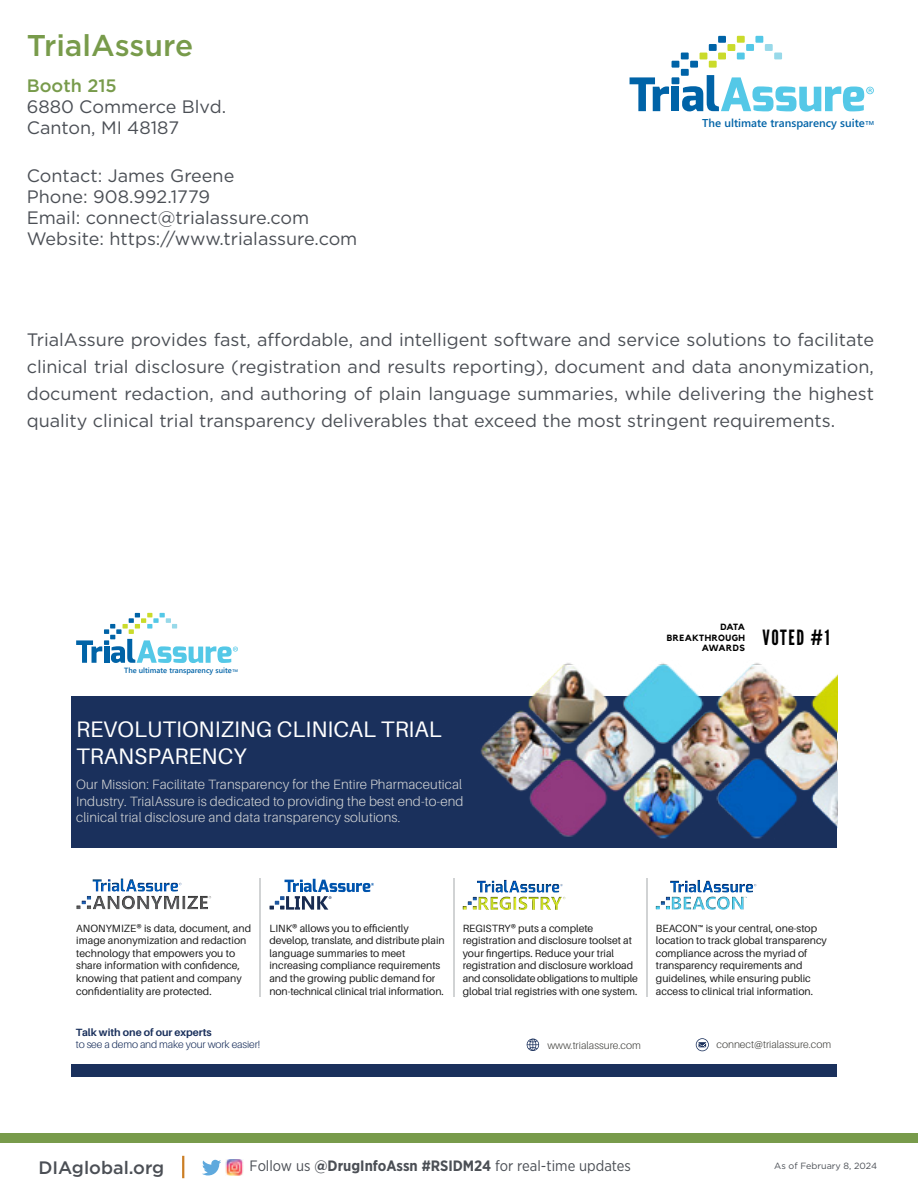
<style>
.page{position:relative;width:918px;height:1188px;background:#fff}
.page>*{position:absolute;margin:0;border:0;box-sizing:border-box;transform-origin:0 0}
.t1{font:500 30px "Gotham";color:#789b4b}
.t2{font:22.5px/27px "Aileron";color:#fff}
.t3{font:21px "League Gothic";letter-spacing:.075em;color:#000}
.t4{font:18px/21px "Gotham";color:#4b4f55}
.t5{font:500 18px "Gotham";color:#4b4f55}
.t6{font:500 18px "Gotham";color:#789b4b}
.t7{font:15px "Gotham Narrow";color:#4b4f55}
.t8{font:300 13.5px/16.2px "Aileron";letter-spacing:.01em;color:#d1d3d4;text-align:justify}
.t9{font:600 11.4px "Segoe UI";color:#0063a7}
.t10{font:10.5px/12.6px "Aileron";color:#1e1e1e}
.t11{font:300 10.5px "Aileron";color:#444440}
.t12{font:300 10.5px "Aileron";letter-spacing:-.01em;color:#1a305c}
.t13{font:700 10.5px "Aileron";color:#1a305c}
.t14{font:700 9px/10.5px "Kollektif";letter-spacing:.05em;color:#000;text-align:right}
.t15{font:9px "Gotham";color:#4b4f55}
.t16{font:600 7.5px "Segoe UI";color:#0063a7}
.s1{font-weight:700}
</style>
<div class="page">
<div style="left:71px;top:696px;width:766px;height:151px;background:#1a305c"></div>
<div style="left:71px;top:1064px;width:766px;height:12px;background:#1a305c"></div>
<svg style="left:76px;top:613px;width:162px;height:50px"></svg>
<svg style="left:696px;top:1038px;width:13px;height:13px"></svg>
<svg style="left:526px;top:1038px;width:13px;height:13px"></svg>
<img style="left:480px;top:663px;width:357px;height:176px">
<img style="left:76px;top:878px;width:135px;height:32px">
<img style="left:656px;top:880px;width:100px;height:30px">
<img style="left:463px;top:880px;width:102px;height:30px">
<hr style="left:260px;top:878px;width:1px;height:119px;background:#d1d3d4">
<hr style="left:453px;top:878px;width:1px;height:119px;background:#d1d3d4">
<hr style="left:646px;top:878px;width:1px;height:119px;background:#d1d3d4">
<svg style="left:270px;top:879px;width:104px;height:31px"></svg>
<svg style="left:202px;top:1160px;width:19px;height:15px"></svg>
<img style="left:226px;top:1159px;width:17px;height:17px">
<div style="left:0;top:1133px;width:918px;height:9px;background:#789b4b"></div>
<hr style="left:182px;top:1156px;width:2px;height:22px;background:#cb7e25">
<div style="left:672px;top:77px;width:7px;height:7px;background:#0063a7"></div>
<div style="left:672px;top:87px;width:7px;height:24px;background:#0063a7"></div>
<svg style="left:630px;top:77px;width:39px;height:34px"></svg>
<div style="left:681px;top:69px;width:8px;height:7px;background:#0063a7"></div>
<div style="left:672px;top:61px;width:7px;height:7px;background:#0063a7"></div>
<div style="left:681px;top:53px;width:8px;height:6px;background:#0063a7"></div>
<div style="left:690px;top:61px;width:8px;height:7px;background:#0063a7"></div>
<div style="left:700px;top:53px;width:7px;height:6px;background:#cadb2b"></div>
<div style="left:709px;top:61px;width:8px;height:7px;background:#cadb2b"></div>
<div style="left:718px;top:53px;width:8px;height:6px;background:#cadb2b"></div>
<div style="left:709px;top:44px;width:8px;height:7px;background:#0063a7"></div>
<div style="left:718px;top:36px;width:8px;height:7px;background:#0063a7"></div>
<div style="left:727px;top:44px;width:8px;height:7px;background:#cadb2b"></div>
<div style="left:746px;top:44px;width:8px;height:7px;background:#54c8e7"></div>
<div style="left:755px;top:36px;width:8px;height:7px;background:#54c8e7"></div>
<div style="left:765px;top:44px;width:8px;height:7px;background:#98d9e9"></div>
<div style="left:737px;top:53px;width:8px;height:6px;background:#54c8e7"></div>
<div style="left:737px;top:36px;width:8px;height:7px;background:#cadb2b"></div>
<div style="left:774px;top:53px;width:8px;height:6px;background:#98d9e9"></div>
<svg style="left:682px;top:75px;width:192px;height:37px"></svg>
<h1 class="t1" style="left:27px;top:26px;width:168px">TrialAssure</h1>
<h3 class="t6" style="left:27px;top:74px;width:91px">Booth 215</h3>
<h3 class="t4" style="left:27px;top:96px;width:201px">6880 Commerce Blvd.<br>Canton, MI 48187</h3>
<h3 class="t4" style="left:27px;top:165px;width:332px">Contact: James Greene<br>Phone: 908.992.1779<br>Email: connect@trialassure.com<br>Website: https://www.trialassure.com</h3>
<p class="t9" style="left:702px;top:113px;width:173px">The ultimate transparency suite <sup>TM</sup></p>
<p class="t4" style="left:27px;top:325px;width:849px;line-height:27px;text-align:justify">TrialAssure provides fast, affordable, and intelligent software and service solutions to facilitate clinical trial disclosure (registration and results reporting), document and data anonymization, document redaction, and authoring of plain language summaries, while delivering the highest quality clinical trial transparency deliverables that exceed the most stringent requirements.</p>
<p class="t16" style="left:124px;top:664px;width:115px">The ultimate transparency suite <sup>TM</sup></p>
<h2 class="t2" style="left:76px;top:716px;width:367px">REVOLUTIONIZING CLINICAL TRIAL<br>TRANSPARENCY</h2>
<p class="t8" style="left:76px;top:777px;width:389px">Our Mission: Facilitate Transparency for the Entire Pharmaceutical Industry. TrialAssure is dedicated to providing the best end-to-end clinical trial disclosure and data transparency solutions.</p>
<p class="t14" style="left:667px;top:622px;width:80px">DATA<br>BREAKTHROUGH<br>AWARDS</p>
<h3 class="t3" style="left:762px;top:625px;width:69px">VOTED #1</h3>
<p class="t10" style="left:76px;top:922px;width:177px">ANONYMIZE® is data, document, and image anonymization and redaction technology that empowers you to share information with confidence, knowing that patient and company confidentiality are protected.</p>
<p class="t10" style="left:269px;top:922px;width:177px">LINK® allows you to efficiently develop, translate, and distribute plain language summaries to meet increasing compliance requirements and the growing public demand for non-technical clinical trial information.</p>
<p class="t10" style="left:463px;top:922px;width:177px">REGISTRY® puts a complete registration and disclosure toolset at your fingertips. Reduce your trial registration and disclosure workload and consolidate obligations to multiple global trial registries with one system.</p>
<p class="t10" style="left:656px;top:922px;width:172px">BEACON™ is your central, one-stop location to track global transparency compliance across the myriad of transparency requirements and guidelines, while ensuring public access to clinical trial information.</p>
<p class="t13" style="left:76px;top:1026px;width:137px">Talk with one of our experts</p>
<p class="t12" style="left:76px;top:1039px;width:186px">to see a demo and make your work easier!</p>
<p class="t11" style="left:547px;top:1039px;width:95px">www.trialassure.com</p>
<p class="t11" style="left:717px;top:1038px;width:116px">connect@trialassure.com</p>
<h3 class="t5" style="left:38px;top:1156px;width:127px">DIAglobal.org</h3>
<h3 class="t7" style="left:250px;top:1156px;width:383px">Follow us <span class="s1">@DrugInfoAssn #RSIDM24</span> for real-time updates</h3>
<p class="t15" style="left:774px;top:1160px;width:104px">As of February 8, 2024</p>
</div>
